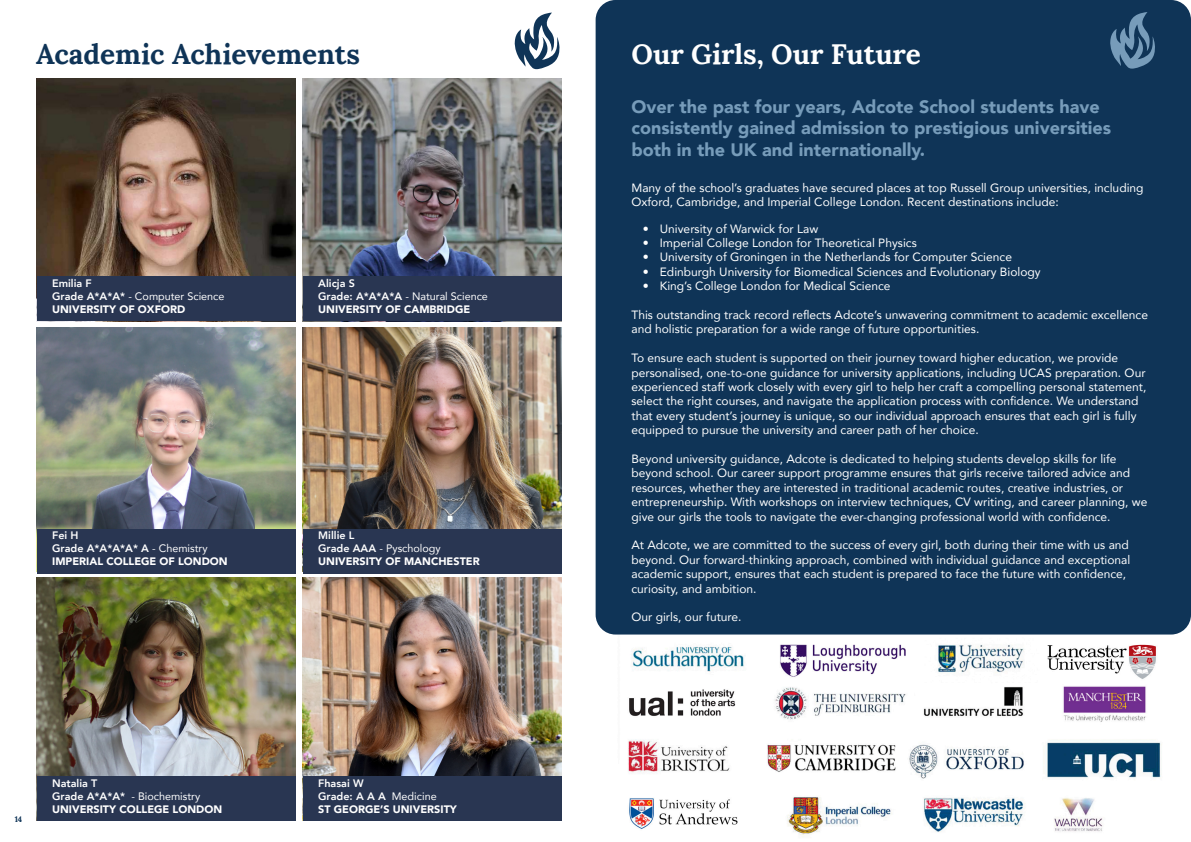
<style>
.page{position:relative;width:1191px;height:842px;background:#fff}
.page>*{position:absolute;margin:0;border:0;box-sizing:border-box;transform-origin:0 0}
.Heading_Light_Blue{font:700 28px "Lora";color:#0f3457}
.Heading_White{font:700 28px "Lora";color:#fff}
.Accent_Light{font:900 18px/21.6px "Avenir";color:#779cba}
.Dark_Body{font:12px/14.4px "Avenir";color:#fff}
.Light_Body{font:12px/14.4px "Avenir";color:#fff}
.t1{font:900 10.8px "Avenir";color:#fff}
.t2{font:10.8px "Avenir";color:#fff}
.t3{font:800 10.8px "Avenir";color:#fff}
.t4{font:700 8px "Lora";color:#0f3457}
.s1{font-weight:800}
.s2{font-weight:400}
</style>
<div class="page">
<svg style="left:514px;top:13px;width:45px;height:56px"></svg>
<img style="left:37px;top:78px;width:258px;height:198px">
<img style="left:37px;top:328px;width:258px;height:201px">
<img style="left:37px;top:578px;width:258px;height:198px">
<img style="left:303px;top:78px;width:258px;height:198px">
<img style="left:303px;top:328px;width:258px;height:201px">
<img style="left:303px;top:578px;width:258px;height:198px">
<div style="left:37px;top:276px;width:258px;height:45px;background:#293652"></div>
<div style="left:37px;top:529px;width:258px;height:44px;background:#293652"></div>
<div style="left:37px;top:776px;width:258px;height:45px;background:#293652"></div>
<div style="left:303px;top:276px;width:258px;height:45px;background:#293652"></div>
<div style="left:303px;top:529px;width:258px;height:44px;background:#293652"></div>
<div style="left:303px;top:776px;width:258px;height:45px;background:#293652"></div>
<img style="left:616px;top:634px;width:554px;height:203px">
<div style="left:595px;top:0;width:596px;height:634px;background:#0f3457;border-radius:20px"></div>
<svg style="left:1110px;top:12px;width:45px;height:57px"></svg>
<p class="Heading_Light_Blue" style="left:36px;top:30px;width:325px">Academic Achievements</p>
<p class="t3" style="left:52px;top:275px;width:41px">Emilia F</p>
<p class="t2" style="left:52px;top:288px;width:174px"><span class="s1">Grade A*A*A*</span> - Computer Science</p>
<p class="t1" style="left:52px;top:300px;width:135px">UNIVERSITY OF OXFORD</p>
<p class="t3" style="left:318px;top:275px;width:38px">Alicja S</p>
<p class="t2" style="left:318px;top:288px;width:171px"><span class="s1">Grade: A*A*A*A</span> - Natural Science</p>
<p class="t1" style="left:318px;top:300px;width:153px">UNIVERSITY OF CAMBRIDGE</p>
<p class="t3" style="left:52px;top:527px;width:28px">Fei H</p>
<p class="t3" style="left:52px;top:540px;width:157px">Grade A*A*A*A* A <span class="s2">- Chemistry</span></p>
<p class="t1" style="left:52px;top:552px;width:177px">IMPERIAL COLLEGE OF LONDON</p>
<p class="t4" style="left:15px;top:812px;width:9px">14</p>
<p class="t3" style="left:52px;top:774px;width:47px">Natalia T</p>
<p class="t2" style="left:52px;top:787px;width:150px"><span class="s1">Grade A*A*A*</span> - Biochemistry</p>
<p class="t1" style="left:52px;top:799px;width:171px">UNIVERSITY COLLEGE LONDON</p>
<p class="t3" style="left:318px;top:527px;width:38px">Millie L</p>
<p class="t2" style="left:318px;top:540px;width:124px"><span class="s1">Grade AAA</span> - Pyschology</p>
<p class="t1" style="left:318px;top:552px;width:163px">UNIVERSITY OF MANCHESTER</p>
<p class="t3" style="left:318px;top:774px;width:47px">Fhasai W</p>
<p class="t3" style="left:318px;top:787px;width:120px">Grade: A A A <span class="s2">Medicine</span></p>
<p class="t1" style="left:318px;top:799px;width:140px">ST GEORGE’S UNIVERSITY</p>
<p class="Heading_White" style="left:631px;top:31px;width:291px">Our Girls, Our Future</p>
<p class="Accent_Light" style="left:631px;top:95px;width:481px">Over the past four years, Adcote School students have consistently gained admission to prestigious universities both in the UK and internationally.</p>
<p class="Light_Body" style="left:631px;top:180px;width:513px">Many of the school’s graduates have secured places at top Russell Group universities, including<br>Oxford, Cambridge, and Imperial College London. Recent destinations include:</p>
<p class="Dark_Body" style="left:643px;top:221px;width:177px">• University of Warwick for Law</p>
<p class="Dark_Body" style="left:643px;top:235px;width:275px">• Imperial College London for Theoretical Physics</p>
<p class="Dark_Body" style="left:643px;top:250px;width:371px">• University of Groningen in the Netherlands for Computer Science</p>
<p class="Dark_Body" style="left:643px;top:264px;width:399px">• Edinburgh University for Biomedical Sciences and Evolutionary Biology</p>
<p class="Dark_Body" style="left:643px;top:278px;width:249px">• King’s College London for Medical Science</p>
<p class="Dark_Body" style="left:631px;top:307px;width:518px">This outstanding track record reflects Adcote’s unwavering commitment to academic excellence and holistic preparation for a wide range of future opportunities.</p>
<p class="Dark_Body" style="left:631px;top:350px;width:516px">To ensure each student is supported on their journey toward higher education, we provide personalised, one-to-one guidance for university applications, including UCAS preparation. Our experienced staff work closely with every girl to help her craft a compelling personal statement, select the right courses, and navigate the application process with confidence. We understand that every student’s journey is unique, so our individual approach ensures that each girl is fully equipped to pursue the university and career path of her choice.</p>
<p class="Dark_Body" style="left:631px;top:451px;width:517px">Beyond university guidance, Adcote is dedicated to helping students develop skills for life beyond school. Our career support programme ensures that girls receive tailored advice and resources, whether they are interested in traditional academic routes, creative industries, or entrepreneurship. With workshops on interview techniques, CV writing, and career planning, we give our girls the tools to navigate the ever-changing professional world with confidence.</p>
<p class="Dark_Body" style="left:631px;top:538px;width:500px">At Adcote, we are committed to the success of every girl, both during their time with us and beyond. Our forward-thinking approach, combined with individual guidance and exceptional academic support, ensures that each student is prepared to face the future with confidence, curiosity, and ambition.</p>
<p class="Dark_Body" style="left:631px;top:610px;width:112px">Our girls, our future.</p>
</div>
